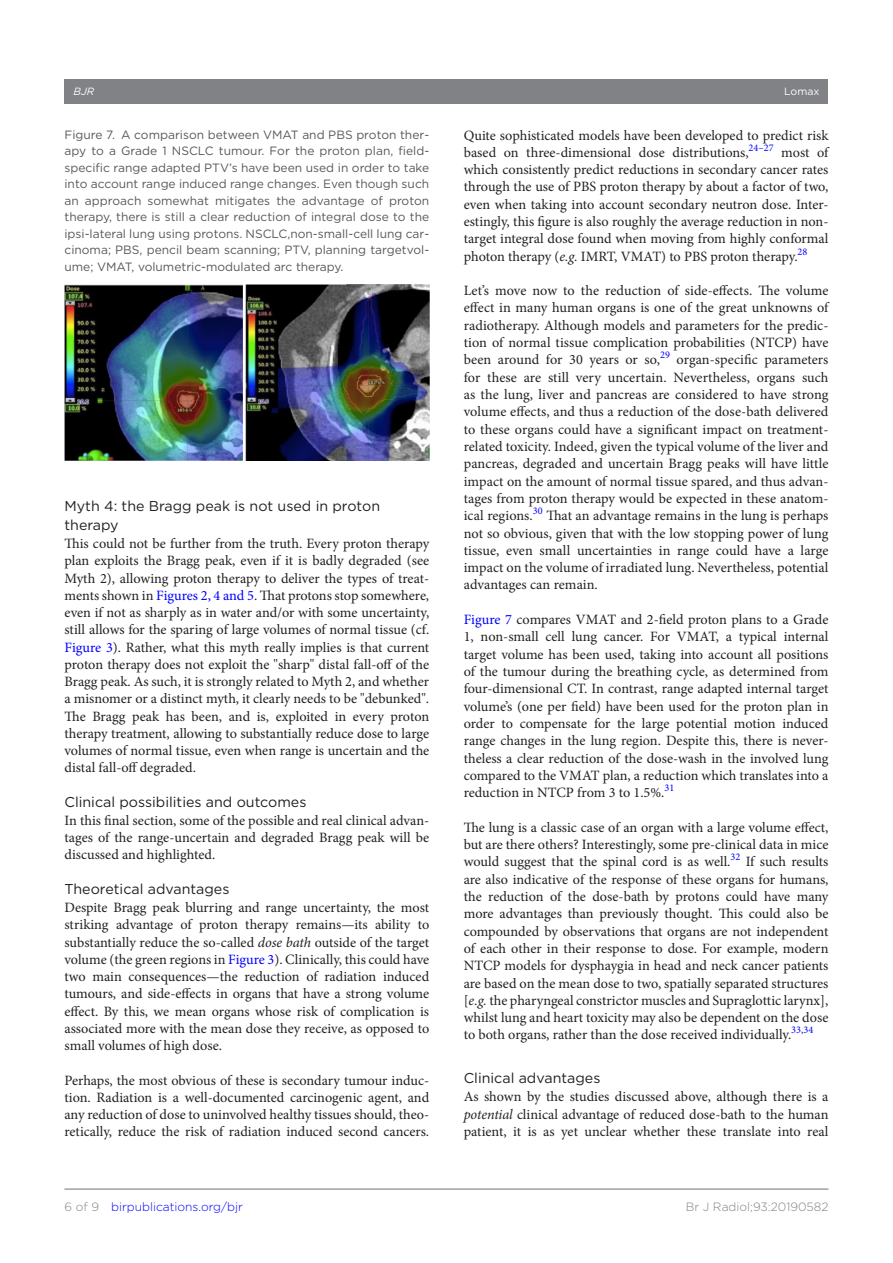
<style>
.page{position:relative;width:893px;height:1263px;background:#fff}
.page>*{position:absolute;margin:0;border:0;box-sizing:border-box;transform-origin:0 0}
.t1{font:14.25px/17.2px "Minion Pro";color:#231f20;text-align:justify}
.t2{font:14.25px/18.8px "Gotham";color:#231f20}
.t3{font:12px/16.5px "Gotham";color:#57585a;text-align:justify}
.t4{font:300 12px "Gotham";color:#00f}
.t5{font:300 12px "Gotham";color:#808285}
.t6{font:10.5px "Gotham";color:#fff}
.t7{font:italic 10.5px "Gotham";color:#fff}
.s1{color:#00f}
.s2{font-style:italic}
.s3{color:#808285}
</style>
<div class="page">
<hr style="left:64px;top:1188px;width:764px;height:2px;background:#808285">
<div style="left:64px;top:79px;width:764px;height:24px;background:#808285"></div>
<img style="left:64px;top:285px;width:365px;height:175px">
<p class="t7" style="left:74px;top:85px;width:22px">BJR</p>
<p class="t6" style="left:784px;top:85px;width:37px">Lomax</p>
<p class="t3" style="left:64px;top:126px;width:366px">Figure 7. A comparison between VMAT and PBS proton ther&shy;apy to a Grade 1 NSCLC tumour. For the proton plan, field&shy;specific range adapted PTV’s have been used in order to take into account range induced range changes. Even though such an approach somewhat mitigates the advantage of proton therapy, there is still a clear reduction of integral dose to the ipsi-lateral lung using protons. NSCLC,non-small-cell lung car&shy;cinoma; PBS, pencil beam scanning; PTV, planning targetvol&shy;ume; VMAT, volumetric-modulated arc therapy.</p>
<p class="t2" style="left:64px;top:497px;width:317px">Myth 4: the Bragg peak is not used in proton therapy</p>
<p class="t1" style="left:64px;top:535px;width:366px">This could not be further from the truth. Every proton therapy plan exploits the Bragg peak, even if it is badly degraded (see Myth 2), allowing proton therapy to deliver the types of treat&shy;ments shown in <span class="s1">Figures 2, 4 and 5</span>. That protons stop somewhere, even if not as sharply as in water and/or with some uncertainty, still allows for the sparing of large volumes of normal tissue (cf.<br><span class="s1">Figure 3</span>). Rather, what this myth really implies is that current proton therapy does not exploit the "sharp" distal fall-off of the Bragg peak. As such, it is strongly related to Myth 2, and whether a misnomer or a distinct myth, it clearly needs to be "debunked".<br>The Bragg peak has been, and is, exploited in every proton therapy treatment, allowing to substantially reduce dose to large volumes of normal tissue, even when range is uncertain and the distal fall-off degraded.</p>
<p class="t2" style="left:64px;top:792px;width:243px">Clinical possibilities and outcomes</p>
<p class="t1" style="left:64px;top:812px;width:366px">In this final section, some of the possible and real clinical advan&shy;tages of the range-uncertain and degraded Bragg peak will be discussed and highlighted.</p>
<p class="t2" style="left:64px;top:879px;width:166px">Theoretical advantages</p>
<p class="t1" style="left:64px;top:899px;width:366px">Despite Bragg peak blurring and range uncertainty, the most striking advantage of proton therapy remains—its ability to substantially reduce the so-called <span class="s2">dose bath</span> outside of the target volume (the green regions in <span class="s1">Figure 3</span>). Clinically, this could have two main consequences—the reduction of radiation induced tumours, and side-effects in organs that have a strong volume effect. By this, we mean organs whose risk of complication is associated more with the mean dose they receive, as opposed to small volumes of high dose.</p>
<p class="t1" style="left:64px;top:1071px;width:366px">Perhaps, the most obvious of these is secondary tumour induc&shy;tion. Radiation is a well-documented carcinogenic agent, and any reduction of dose to uninvolved healthy tissues should, theo&shy;retically, reduce the risk of radiation induced second cancers.</p>
<p class="t1" style="left:464px;top:126px;width:366px">Quite sophisticated models have been developed to predict risk based on three-dimensional dose distributions,<sup>24–27</sup> most of which consistently predict reductions in secondary cancer rates through the use of PBS proton therapy by about a factor of two, even when taking into account secondary neutron dose. Inter&shy;estingly, this figure is also roughly the average reduction in non&shy;target integral dose found when moving from highly conformal photon therapy (<span class="s2">e.g.</span> IMRT, VMAT) to PBS proton therapy.<sup>28</sup></p>
<p class="t1" style="left:464px;top:282px;width:366px">Let’s move now to the reduction of side-effects. The volume effect in many human organs is one of the great unknowns of radiotherapy. Although models and parameters for the predic&shy;tion of normal tissue complication probabilities (NTCP) have been around for 30 years or so,<sup>29</sup> organ-specific parameters for these are still very uncertain. Nevertheless, organs such as the lung, liver and pancreas are considered to have strong volume effects, and thus a reduction of the dose-bath delivered to these organs could have a significant impact on treatment&shy;related toxicity. Indeed, given the typical volume of the liver and pancreas, degraded and uncertain Bragg peaks will have little impact on the amount of normal tissue spared, and thus advan&shy;tages from proton therapy would be expected in these anatom&shy;ical regions.<sup>30</sup> That an advantage remains in the lung is perhaps not so obvious, given that with the low stopping power of lung tissue, even small uncertainties in range could have a large impact on the volume of irradiated lung. Nevertheless, potential advantages can remain.</p>
<p class="t1" style="left:464px;top:611px;width:366px"><span class="s1">Figure 7</span> compares VMAT and 2-field proton plans to a Grade 1, non-small cell lung cancer. For VMAT, a typical internal target volume has been used, taking into account all positions of the tumour during the breathing cycle, as determined from four-dimensional CT. In contrast, range adapted internal target volume’s (one per field) have been used for the proton plan in order to compensate for the large potential motion induced range changes in the lung region. Despite this, there is never&shy;theless a clear reduction of the dose-wash in the involved lung compared to the VMAT plan, a reduction which translates into a reduction in NTCP from 3 to 1.5%.<sup>31</sup></p>
<p class="t1" style="left:464px;top:818px;width:366px">The lung is a classic case of an organ with a large volume effect, but are there others? Interestingly, some pre-clinical data in mice would suggest that the spinal cord is as well.<sup>32</sup> If such results are also indicative of the response of these organs for humans, the reduction of the dose-bath by protons could have many more advantages than previously thought. This could also be compounded by observations that organs are not independent of each other in their response to dose. For example, modern NTCP models for dysphaygia in head and neck cancer patients are based on the mean dose to two, spatially separated structures [<span class="s2">e.g.</span> the pharyngeal constrictor muscles and Supraglottic larynx], whilst lung and heart toxicity may also be dependent on the dose to both organs, rather than the dose received individually.<sup>33,34</sup></p>
<p class="t2" style="left:464px;top:1069px;width:138px">Clinical advantages</p>
<p class="t1" style="left:464px;top:1088px;width:366px">As shown by the studies discussed above, although there is a <span class="s2">potential</span> clinical advantage of reduced dose-bath to the human patient, it is as yet unclear whether these translate into real</p>
<p class="t4" style="left:64px;top:1199px;width:180px"><span class="s3">6 of 9</span> birpublications.org/bjr</p>
<p class="t5" style="left:686px;top:1199px;width:144px">Br J Radiol;93:20190582</p>
</div>
